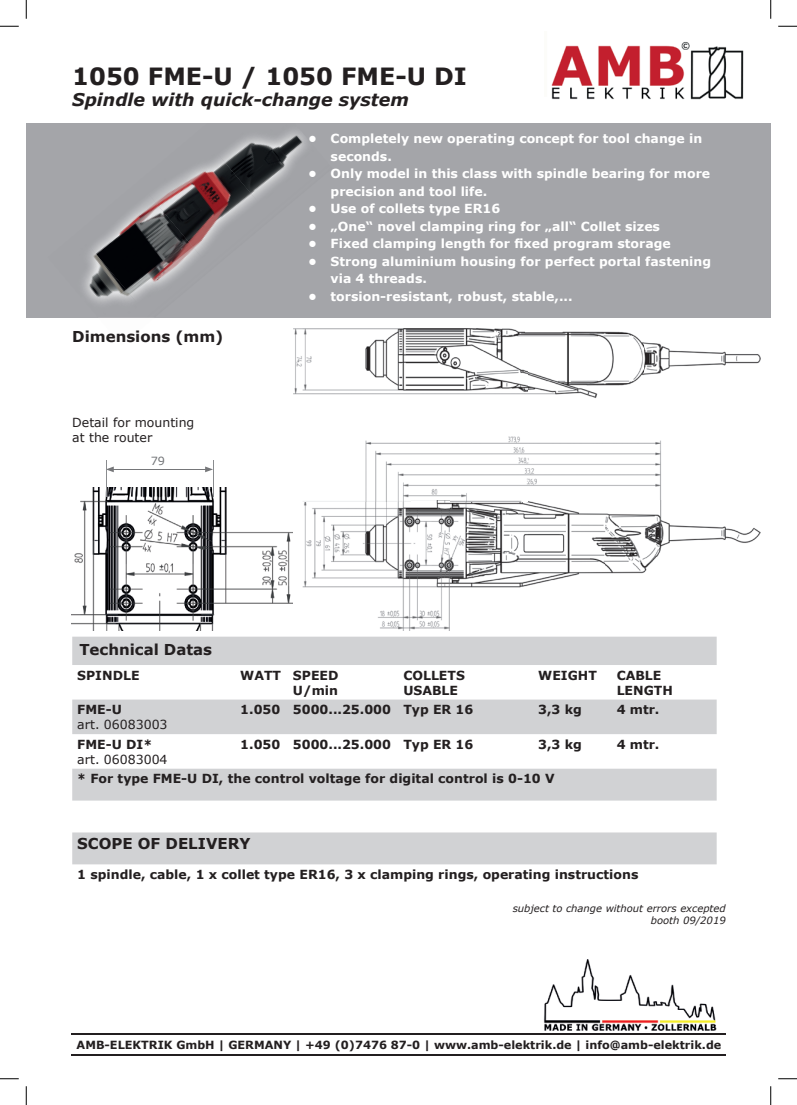
<style>
.page{position:relative;width:797px;height:1105px;background:#fff}
.page>*{position:absolute;margin:0;border:0;box-sizing:border-box;transform-origin:0 0}
.t1{font:700 23.75px "Verdana";color:#231f20}
.t2{font:italic 700 17.5px "Verdana";color:#231f20}
.t3{font:700 15px "Verdana";color:#231f20}
.t4{font:700 12.5px/17.5px "Verdana";color:#fff}
.t5{font:700 12.5px/15px "Verdana";color:#231f20}
.t6{font:12.5px/15px "Verdana";color:#231f20}
.t7{font:700 11.25px "Verdana";color:#231f20}
.t8{font:11.25px "Verdana";color:#727477}
.t9{font:italic 10px/12px "Verdana";color:#231f20;text-align:right}
</style>
<div class="page">
<div style="left:26px;top:123px;width:744px;height:195px;background:#a4a5a9"></div>
<img style="left:272px;top:132px;width:34px;height:53px">
<img style="left:176px;top:137px;width:96px;height:101px">
<img style="left:112px;top:181px;width:100px;height:108px">
<img style="left:84px;top:232px;width:66px;height:71px">
<img style="left:551px;top:42px;width:193px;height:58px">
<img style="left:543px;top:959px;width:174px;height:72px">
<hr style="left:71px;top:1033px;width:654px;height:1px;background:#231f20">
<hr style="left:71px;top:1055px;width:654px;height:1px;background:#231f20">
<svg style="left:72px;top:637px;width:644px;height:227px;fill:#d1d2d4"></svg>
<img style="left:294px;top:329px;width:466px;height:301px">
<img style="left:71px;top:487px;width:222px;height:143px">
<hr style="left:112px;top:469px;width:95px;height:1px;background:#757679">
<svg style="left:107px;top:466px;width:7px;height:6px"></svg>
<svg style="left:205px;top:466px;width:8px;height:6px"></svg>
<hr style="left:106px;top:460px;width:1px;height:37px;background:#8a8c8f">
<hr style="left:213px;top:460px;width:1px;height:37px;background:#8a8c8f">
<svg style="left:0;top:25px;width:19px;height:2px"></svg>
<svg style="left:778px;top:25px;width:19px;height:2px"></svg>
<svg style="left:0;top:1078px;width:19px;height:1px"></svg>
<svg style="left:778px;top:1078px;width:19px;height:1px"></svg>
<svg style="left:25px;top:0;width:2px;height:19px"></svg>
<svg style="left:25px;top:1086px;width:2px;height:19px"></svg>
<svg style="left:770px;top:0;width:1px;height:19px"></svg>
<svg style="left:770px;top:1086px;width:1px;height:19px"></svg>
<h1 class="t1" style="left:72px;top:60px;width:396px">1050 FME-U / 1050 FME-U DI</h1>
<h2 class="t2" style="left:72px;top:87px;width:338px">Spindle with quick-change system</h2>
<p class="t3" style="left:72px;top:326px;width:153px">Dimensions (mm)</p>
<p class="t6" style="left:72px;top:415px;width:124px">Detail for mounting at the router</p>
<p class="t8" style="left:151px;top:453px;width:16px">79</p>
<p class="t4" style="left:330px;top:129px;width:373px;text-indent:-22px">• Completely new operating concept for tool change in seconds.</p>
<p class="t4" style="left:330px;top:164px;width:381px;text-indent:-22px">• Only model in this class with spindle bearing for more precision and tool life.</p>
<p class="t4" style="left:308px;top:199px;width:194px">• Use of collets type ER16</p>
<p class="t4" style="left:308px;top:217px;width:353px">• „One“ novel clamping ring for „all“ Collet sizes</p>
<p class="t4" style="left:308px;top:234px;width:364px">• Fixed clamping length for fixed program storage</p>
<p class="t4" style="left:330px;top:252px;width:382px;text-indent:-22px">• Strong aluminium housing for perfect portal fastening via 4 threads.</p>
<p class="t4" style="left:308px;top:287px;width:266px">• torsion-resistant, robust, stable,...</p>
<p class="t3" style="left:79px;top:639px;width:134px">Technical Datas</p>
<p class="t5" style="left:77px;top:667px;width:64px">SPINDLE</p>
<p class="t5" style="left:240px;top:667px;width:100px;text-align:right">WATT SPEED<br>U/min</p>
<p class="t5" style="left:403px;top:667px;width:63px">COLLETS<br>USABLE</p>
<p class="t5" style="left:538px;top:667px;width:60px">WEIGHT</p>
<p class="t5" style="left:616px;top:667px;width:58px">CABLE<br>LENGTH</p>
<p class="t5" style="left:77px;top:702px;width:46px">FME-U</p>
<p class="t6" style="left:77px;top:717px;width:92px">art. 06083003</p>
<p class="t5" style="left:240px;top:702px;width:235px">1.050 5000...25.000 Typ ER 16</p>
<p class="t5" style="left:538px;top:702px;width:45px">3,3 kg</p>
<p class="t5" style="left:616px;top:702px;width:44px">4 mtr.</p>
<p class="t5" style="left:77px;top:736px;width:77px">FME-U DI*</p>
<p class="t6" style="left:77px;top:751px;width:92px">art. 06083004</p>
<p class="t5" style="left:240px;top:736px;width:235px">1.050 5000...25.000 Typ ER 16</p>
<p class="t5" style="left:538px;top:736px;width:45px">3,3 kg</p>
<p class="t5" style="left:616px;top:736px;width:44px">4 mtr.</p>
<p class="t5" style="left:77px;top:771px;width:479px">* For type FME-U DI, the control voltage for digital control is 0-10 V</p>
<p class="t3" style="left:77px;top:833px;width:175px">SCOPE OF DELIVERY</p>
<p class="t5" style="left:77px;top:867px;width:562px">1 spindle, cable, 1 x collet type ER16, 3 x clamping rings, operating instructions</p>
<p class="t9" style="left:512px;top:902px;width:214px">subject to change without errors excepted booth 09/2019</p>
<p class="t7" style="left:77px;top:1037px;width:646px">AMB-ELEKTRIK GmbH | GERMANY | +49 (0)7476 87-0 | www.amb-elektrik.de | info@amb-elektrik.de</p>
</div>
